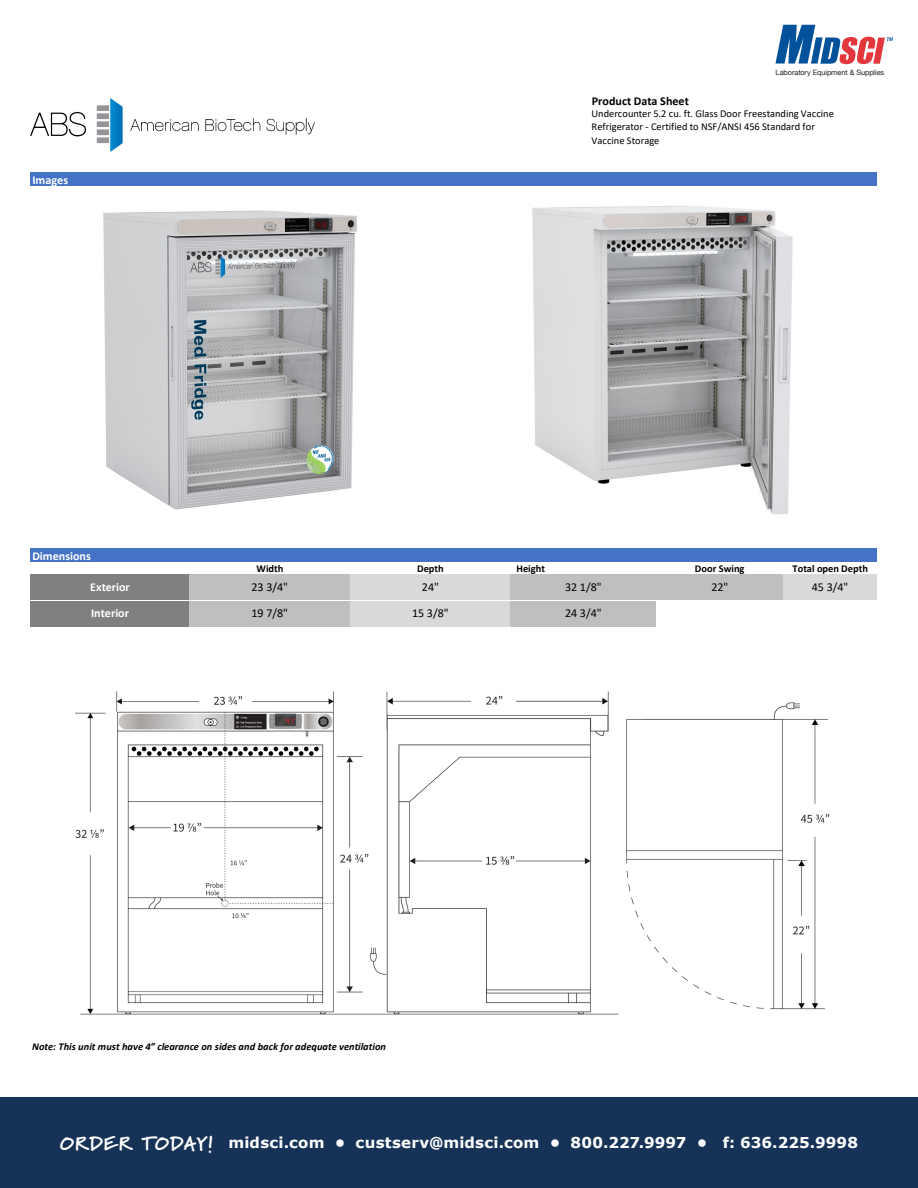
<style>
.page{position:relative;width:918px;height:1188px;background:#fff}
.page>*{position:absolute;margin:0;border:0;box-sizing:border-box;transform-origin:0 0}
.t1{font:700 15px "Verdana";letter-spacing:.01em;color:#fff}
.t2{font:12.08px "Calibri";color:#000}
.t3{font:700 12.08px "Calibri";color:#fff}
.t4{font:700 12.08px "Calibri";color:#000}
.t5{font:10.43px/13.5px "Calibri";color:#000}
.t6{font:italic 700 10.43px "Calibri";letter-spacing:.005em;color:#000}
.t7{font:700 10.43px "Calibri";letter-spacing:-.005em;color:#000}
.t8{font:7.35px "Helvetica Neue";letter-spacing:-.01em;color:#231f20}
.s1{font-family:"Marydale";font-weight:900;font-size:19.5px}
</style>
<div class="page">
<div style="left:30px;top:172px;width:847px;height:14px;background:#4472c4"></div>
<div style="left:30px;top:548px;width:847px;height:13px;background:#4472c4"></div>
<div style="left:30px;top:574px;width:160px;height:26px;background:#808080"></div>
<div style="left:190px;top:574px;width:160px;height:26px;background:#bfbfbf"></div>
<div style="left:350px;top:574px;width:161px;height:26px;background:#d9d9d9"></div>
<div style="left:511px;top:574px;width:273px;height:26px;background:#bfbfbf"></div>
<div style="left:784px;top:574px;width:93px;height:26px;background:#d9d9d9"></div>
<div style="left:30px;top:600px;width:160px;height:26px;background:#808080"></div>
<div style="left:190px;top:600px;width:160px;height:26px;background:#bfbfbf"></div>
<div style="left:350px;top:600px;width:161px;height:26px;background:#d9d9d9"></div>
<div style="left:511px;top:600px;width:145px;height:26px;background:#bfbfbf"></div>
<hr style="left:30px;top:600px;width:847px;height:1px;background:#fff">
<img style="left:30px;top:98px;width:284px;height:53px">
<img style="left:103px;top:210px;width:254px;height:300px">
<img style="left:532px;top:205px;width:261px;height:309px">
<img style="left:75px;top:691px;width:755px;height:324px">
<svg style="left:775px;top:25px;width:118px;height:39px"></svg>
<div style="left:0;top:1097px;width:918px;height:91px;background:#163257"></div>
<p class="t4" style="left:592px;top:92px;width:99px">Product Data Sheet</p>
<p class="t8" style="left:776px;top:67px;width:110px">Laboratory Equipment &amp; Supplies</p>
<p class="t3" style="left:32px;top:172px;width:37px">Images</p>
<p class="t3" style="left:32px;top:548px;width:60px">Dimensions</p>
<p class="t5" style="left:592px;top:106px;width:244px">Undercounter 5.2 cu. ft. Glass Door Freestanding Vaccine<br>Refrigerator - Certified to NSF/ANSI 456 Standard for<br>Vaccine Storage</p>
<p class="t7" style="left:256px;top:561px;width:28px">Width</p>
<p class="t7" style="left:417px;top:561px;width:28px">Depth</p>
<p class="t2" style="left:412px;top:604px;width:38px">15 3/8"</p>
<p class="t7" style="left:516px;top:561px;width:30px">Height</p>
<p class="t7" style="left:695px;top:561px;width:51px">Door Swing</p>
<p class="t7" style="left:793px;top:561px;width:77px">Total open Depth</p>
<p class="t3" style="left:90px;top:578px;width:41px">Exterior</p>
<p class="t2" style="left:565px;top:579px;width:38px">32 1/8"</p>
<p class="t3" style="left:91px;top:604px;width:39px">Interior</p>
<p class="t2" style="left:251px;top:579px;width:38px">23 3/4"</p>
<p class="t2" style="left:422px;top:579px;width:19px">24"</p>
<p class="t2" style="left:711px;top:579px;width:19px">22"</p>
<p class="t2" style="left:251px;top:604px;width:38px">19 7/8"</p>
<p class="t2" style="left:812px;top:579px;width:38px">45 3/4"</p>
<p class="t2" style="left:565px;top:604px;width:38px">24 3/4"</p>
<p class="t6" style="left:32px;top:1040px;width:355px">Note: This unit must have 4” clearance on sides and back for adequate ventilation</p>
<h1 class="t1" style="left:60px;top:1133px;width:799px"><span class="s1">ORDER TODAY!</span> midsci.com • custserv@midsci.com • 800.227.9997 • f: 636.225.9998</h1>
</div>
